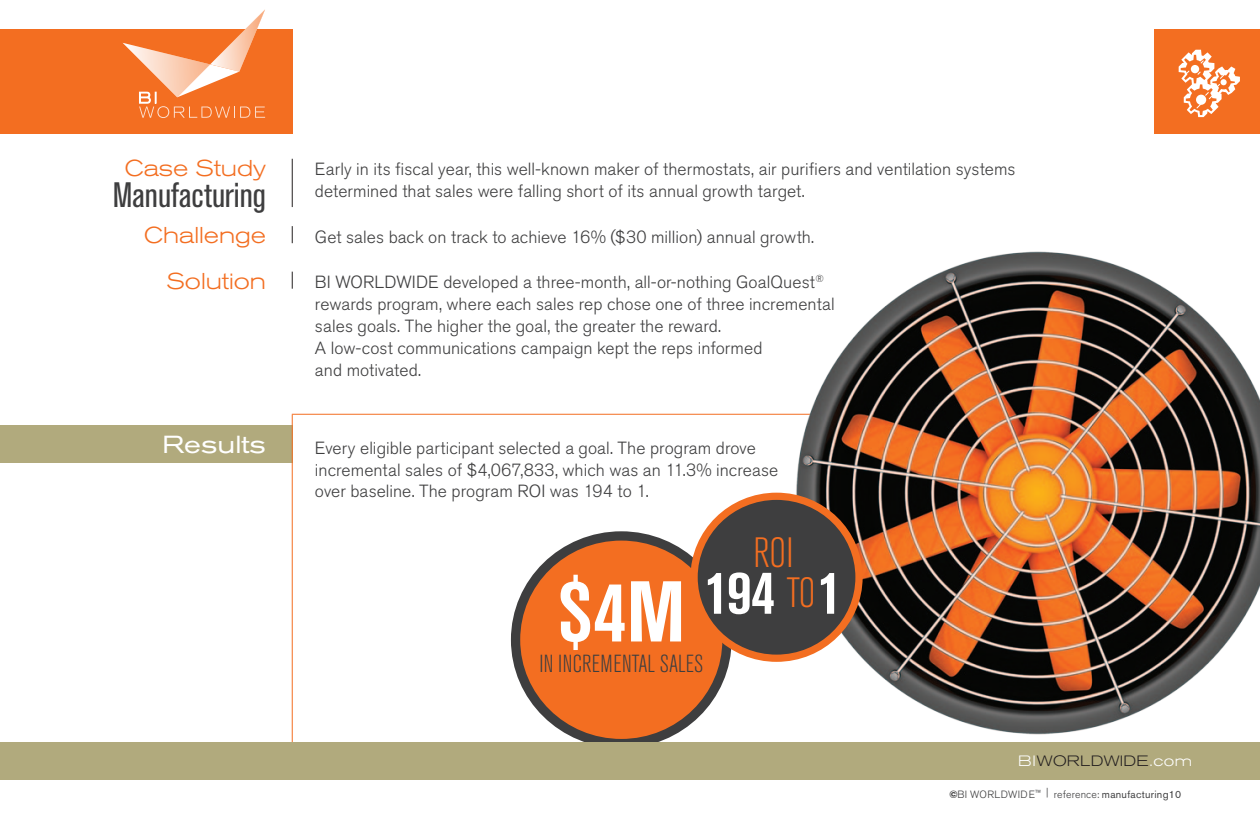
<style>
.page{position:relative;width:1260px;height:819px;background:#fff}
.page>*{position:absolute;margin:0;border:0;box-sizing:border-box;transform-origin:0 0}
.t1{font:700 condensed 85.23px "Akzidenz Grotesk BE";color:#fff}
.t2{font:700 condensed 61.25px "Akzidenz Grotesk BE";color:#fff}
.t3{font:300 condensed 42px "Akzidenz Grotesk BE";color:#f36e21}
.t4{font:condensed 35px "Akzidenz Grotesk BE";color:#3e3e3f}
.t5{font:300 condensed 24.5px "Akzidenz Grotesk BE";letter-spacing:.01em;color:#3e3e3f}
.t6{font:expanded 24.5px "Akzidenz Grotesk BE";color:#fff}
.t7{font:300 expanded 22.75px "Akzidenz Grotesk BE";color:#f36e21}
.t8{font:300 17.5px/21.9px "Akzidenz Grotesk BE";letter-spacing:.005em;color:#3e3e3f}
.t9{font:300 expanded 14.88px "Akzidenz Grotesk BE";letter-spacing:.02em;color:#231f20}
.t10{font:10.5px "Akzidenz Grotesk BE";letter-spacing:.025em;color:#3e3e3f}
.t11{font:300 10.5px "Akzidenz Grotesk BE";color:#3e3e3f}
.s1{font-weight:300;font-size:42px;color:#f36e21}
.s2{color:#fff}
.s3{font-weight:300}
.s4{font-weight:300;font-size:8.75px}
.s5{font-weight:700;font-stretch:expanded}
</style>
<div class="page">
<div style="left:0;top:425px;width:292px;height:38px;background:#b1aa7d"></div>
<hr style="left:292px;top:159px;width:1px;height:48px;background:#231f20">
<svg style="left:292px;top:226px;width:1px;height:17px"></svg>
<svg style="left:292px;top:272px;width:1px;height:17px"></svg>
<hr style="left:292px;top:414px;width:968px;height:1px;background:#f36e21">
<hr style="left:292px;top:425px;width:1px;height:38px;background:#f36e21">
<hr style="left:292px;top:463px;width:1px;height:315px;background:#f36e21">
<img style="left:786px;top:251px;width:474px;height:484px">
<div style="left:516px;top:536px;width:211px;height:208px;background:#f36e21;border-radius:50%"></div>
<div style="left:511px;top:531px;width:221px;height:217px;border:9px solid #3e3e3f;border-radius:50%"></div>
<div style="left:694px;top:496px;width:165px;height:162px;background:#3e3e3f;border-radius:50%"></div>
<div style="left:690px;top:493px;width:173px;height:169px;border:7px solid #f36e21;border-radius:50%"></div>
<div style="left:0;top:742px;width:1260px;height:38px;background:#b1aa7d"></div>
<div style="left:0;top:29px;width:292px;height:105px;background:#f36e21"></div>
<svg style="left:123px;top:9px;width:142px;height:109px"></svg>
<div style="left:1155px;top:29px;width:105px;height:105px;background:#f36e21"></div>
<svg style="left:1179px;top:50px;width:61px;height:67px"></svg>
<h3 class="t7" style="left:125px;top:155px;width:143px">Case Study</h3>
<h3 class="t4" style="left:113px;top:176px;width:155px">Manufacturing</h3>
<p class="t8" style="left:315px;top:159px;width:702px">Early in its fiscal year, this well-known maker of thermostats, air purifiers and ventilation systems determined that sales were falling short of its annual growth target.</p>
<h3 class="t7" style="left:144px;top:222px;width:123px">Challenge</h3>
<p class="t8" style="left:315px;top:226px;width:501px">Get sales back on track to achieve 16% ($30 million) annual growth.</p>
<h3 class="t7" style="left:167px;top:268px;width:101px">Solution</h3>
<p class="t8" style="left:315px;top:272px;width:521px">BI WORLDWIDE developed a three-month, all-or-nothing GoalQuest<sup>® </sup>rewards program, where each sales rep chose one of three incremental sales goals. The higher the goal, the greater the reward.<br>A low-cost communications campaign kept the reps informed<br>and motivated.</p>
<h3 class="t6" style="left:162px;top:431px;width:105px">Results</h3>
<p class="t8" style="left:315px;top:437px;width:465px">Every eligible participant selected a goal. The program drove incremental sales of $4,067,833, which was an 11.3% increase over baseline. The program ROI was 194 to 1.</p>
<h3 class="t3" style="left:753px;top:530px;width:37px">ROI</h3>
<h2 class="t2" style="left:705px;top:557px;width:139px">194 <span class="s1">TO</span>1</h2>
<h1 class="t1" style="left:557px;top:563px;width:129px">$4M</h1>
<h3 class="t5" style="left:539px;top:650px;width:166px">IN IN CREMENTAL SALES</h3>
<p class="t9" style="left:1018px;top:752px;width:175px"><span class="s2">bi</span>worldwide<span class="s2">.com</span></p>
<p class="t10" style="left:1029px;top:788px;width:154px"><span class="s3">E</span><span class="s4">™</span> <sup>|</sup> <span class="s3">reference:</span> manufacturing10</p>
<p class="t11" style="left:949px;top:789px;width:38px"><span class="s5">©</span>BI Worldwide</p>
</div>
